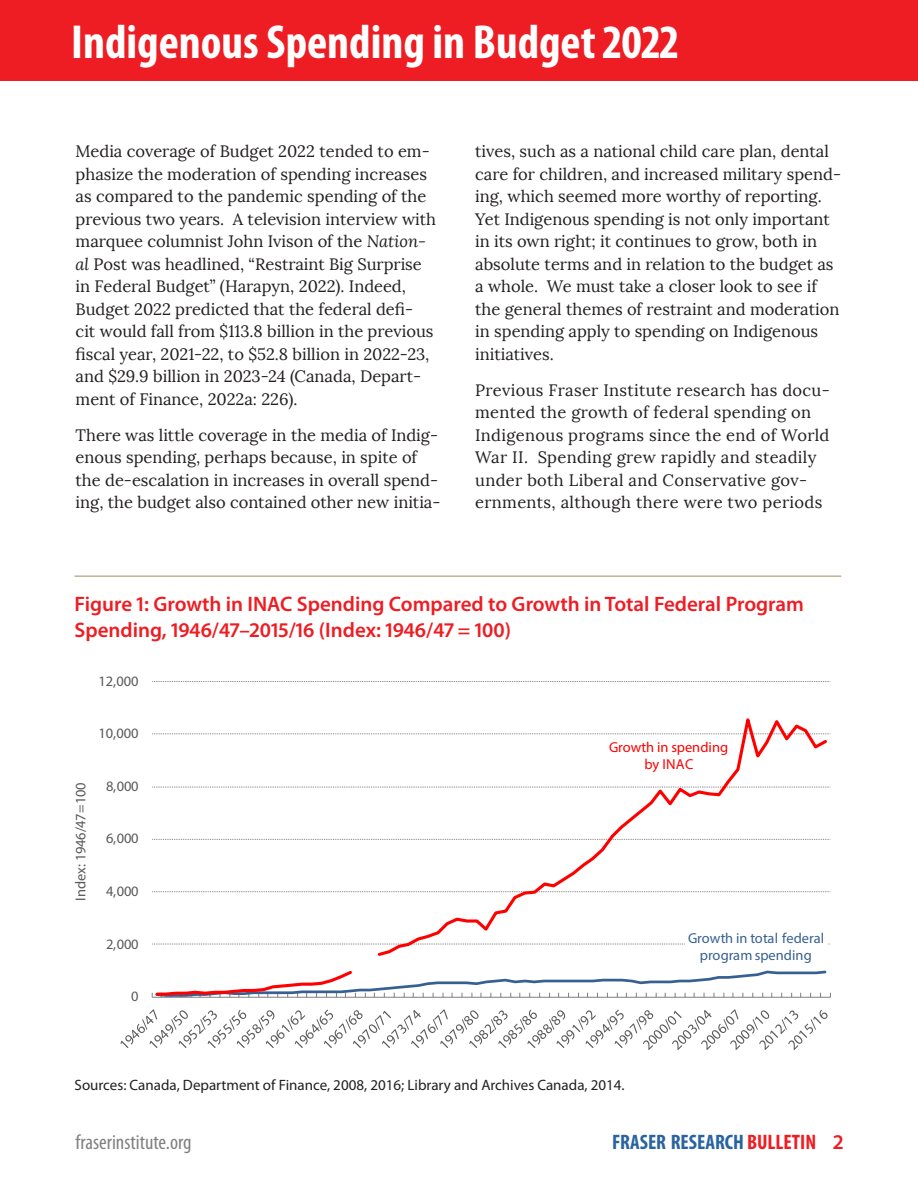
<style>
.page{position:relative;width:918px;height:1188px;background:#fff}
.page>*{position:absolute;margin:0;border:0;box-sizing:border-box;transform-origin:0 0}
.t1{font:700 condensed 48px "Myriad Pro";color:#fff}
.Table_head{font:600 21px/25.5px "Myriad Pro";color:#ee1d23}
.t2{font:700 condensed 21px "Myriad Pro";color:#2964a1}
.t3{font:condensed 21px "Myriad Pro";color:#828080}
.t4{font:16.5px/22.5px "Lora";color:#231f20}
.t5{font:16.5px/22.5px "Lora";letter-spacing:.02em;color:#231f20}
.table_source{font:15px "Myriad Pro";color:#231f20}
.t6{font:14.4px "Myriad Pro";letter-spacing:-.015em;color:#595959}
.t7{font:14.4px/17.1px "Myriad Pro";color:#376092;text-align:center}
.t8{font:14.4px/17.1px "Myriad Pro";letter-spacing:.005em;color:#f00;text-align:center}
.s1{font-style:italic}
.s2{color:#ee1d23}
.s3{font-weight:600;font-stretch:normal;color:#ee1d23}
</style>
<div class="page">
<div style="left:0;top:0;width:918px;height:81px;background:#ee1d23"></div>
<hr style="left:75px;top:575px;width:766px;height:2px;background:#c0b097">
<svg style="left:152px;top:681px;width:678px;height:1px"></svg>
<svg style="left:152px;top:992px;width:679px;height:6px"></svg>
<svg style="left:154px;top:718px;width:676px;height:279px"></svg>
<div style="left:686px;top:927px;width:142px;height:39px;background:#fff"></div>
<svg style="left:120px;top:1009px;width:708px;height:41px"></svg>
<h1 class="t1" style="left:71px;top:12px;width:608px">Indigenous Spending in Budget 2022</h1>
<p class="t4" style="left:76px;top:141px;width:362px">Media coverage of Budget 2022 tended to em&shy;phasize the moderation of spending increases as compared to the pandemic spending of the previous two years. A television interview with marquee columnist John Ivison of the <span class="s1">Nation&shy;al</span> Post was headlined, “Restraint Big Surprise in Federal Budget” (Harapyn, 2022). Indeed, Budget 2022 predicted that the federal defi&shy;cit would fall from $113.8 billion in the previous fiscal year, 2021-22, to $52.8 billion in 2022-23, and $29.9 billion in 2023-24 (Canada, Depart&shy;ment of Finance, 2022a: 226).</p>
<p class="t4" style="left:76px;top:424px;width:366px">There was little coverage in the media of Indig&shy;enous spending, perhaps because, in spite of the de-escalation in increases in overall spend&shy;ing, the budget also contained other new initia-</p>
<p class="t4" style="left:475px;top:141px;width:367px">tives, such as a national child care plan, dental care for children, and increased military spend&shy;ing, which seemed more worthy of reporting.<br>Yet Indigenous spending is not only important in its own right; it continues to grow, both in absolute terms and in relation to the budget as a whole. We must take a closer look to see if the general themes of restraint and moderation in spending apply to spending on Indigenous initiatives.</p>
<p class="t5" style="left:475px;top:379px;width:356px">Previous Fraser Institute research has docu&shy;mented the growth of federal spending on Indigenous programs since the end of World War II. Spending grew rapidly and steadily under both Liberal and Conservative gov&shy;ernments, although there were two periods</p>
<p class="Table_head" style="left:75px;top:591px;width:731px">Figure 1: Growth in INAC Spending Compared to Growth in Total Federal Program<br>Spending, 1946/47–2015/16 (Index: 1946/47 = 100)</p>
<p class="t6" style="left:99px;top:672px;width:41px">12,000</p>
<p class="t6" style="left:99px;top:725px;width:41px">10,000</p>
<p class="t6" style="left:72px;top:901px;width:120px;rotate:-90deg">Index: 1946/47=100</p>
<p class="t6" style="left:106px;top:777px;width:34px">8,000</p>
<p class="t6" style="left:106px;top:830px;width:34px">6,000</p>
<p class="t6" style="left:106px;top:882px;width:34px">4,000</p>
<p class="t6" style="left:106px;top:935px;width:34px">2,000</p>
<p class="t6" style="left:131px;top:987px;width:9px">0</p>
<p class="t8" style="left:609px;top:739px;width:121px">Growth in spending by INAC</p>
<p class="t7" style="left:688px;top:929px;width:138px">Growth in total federal program spending</p>
<p class="table_source" style="left:75px;top:1076px;width:552px">Sources: Canada, Department of Finance, 2008, 2016; Library and Archives Canada, 2014.</p>
<p class="t3" style="left:76px;top:1129px;width:117px">fraserinstitute.org</p>
<p class="t2" style="left:612px;top:1129px;width:233px">FRASER RESEARCH <span class="s2">BULLETIN</span> <span class="s3">2</span></p>
</div>
